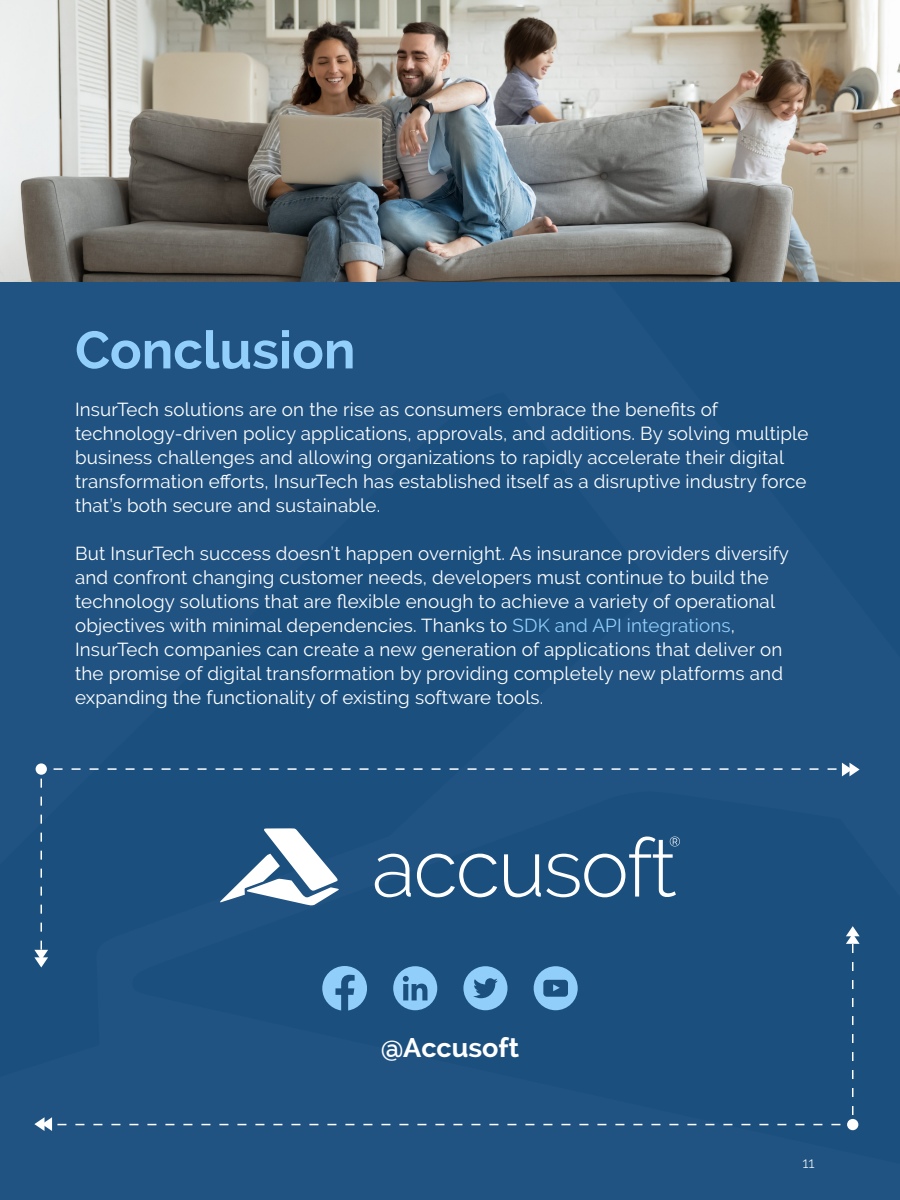
<style>
.page{position:relative;width:900px;height:1200px;background:#205382}
.page>*{position:absolute;margin:0;border:0;box-sizing:border-box;transform-origin:0 0}
.t1{font:700 52.5px "Raleway";color:#92cffa}
.t2{font:700 27px "Raleway";color:#fff}
.t3{font:18.75px/24px "Raleway";letter-spacing:.01em;color:#fff}
.t4{font:300 15px "Raleway";color:#fff}
.s1{color:#91cffa}
</style>
<div class="page">
<svg style="left:34px;top:1117px;width:32px;height:14px"></svg>
<svg style="left:846px;top:926px;width:14px;height:27px"></svg>
<div style="left:847px;top:1119px;width:11px;height:11px;background:#fff;border-radius:50%"></div>
<svg style="left:375px;top:854px;width:36px;height:43px"></svg>
<svg style="left:417px;top:854px;width:80px;height:43px"></svg>
<svg style="left:504px;top:837px;width:176px;height:60px"></svg>
<svg style="left:220px;top:828px;width:119px;height:78px"></svg>
<svg style="left:322px;top:966px;width:45px;height:44px"></svg>
<svg style="left:534px;top:966px;width:44px;height:44px"></svg>
<svg style="left:463px;top:966px;width:44px;height:44px"></svg>
<svg style="left:393px;top:966px;width:44px;height:44px"></svg>
<svg style="left:810px;top:768px;width:9px;height:2px"></svg>
<svg style="left:792px;top:768px;width:9px;height:2px"></svg>
<svg style="left:774px;top:768px;width:9px;height:2px"></svg>
<svg style="left:756px;top:768px;width:9px;height:2px"></svg>
<svg style="left:738px;top:768px;width:9px;height:2px"></svg>
<svg style="left:720px;top:768px;width:9px;height:2px"></svg>
<svg style="left:702px;top:768px;width:9px;height:2px"></svg>
<svg style="left:684px;top:768px;width:9px;height:2px"></svg>
<svg style="left:666px;top:768px;width:9px;height:2px"></svg>
<svg style="left:648px;top:768px;width:9px;height:2px"></svg>
<svg style="left:630px;top:768px;width:9px;height:2px"></svg>
<svg style="left:612px;top:768px;width:9px;height:2px"></svg>
<svg style="left:594px;top:768px;width:9px;height:2px"></svg>
<svg style="left:576px;top:768px;width:9px;height:2px"></svg>
<svg style="left:558px;top:768px;width:9px;height:2px"></svg>
<svg style="left:540px;top:768px;width:9px;height:2px"></svg>
<svg style="left:522px;top:768px;width:9px;height:2px"></svg>
<svg style="left:504px;top:768px;width:9px;height:2px"></svg>
<svg style="left:486px;top:768px;width:9px;height:2px"></svg>
<svg style="left:468px;top:768px;width:9px;height:2px"></svg>
<svg style="left:450px;top:768px;width:9px;height:2px"></svg>
<svg style="left:432px;top:768px;width:9px;height:2px"></svg>
<svg style="left:414px;top:768px;width:9px;height:2px"></svg>
<svg style="left:396px;top:768px;width:9px;height:2px"></svg>
<svg style="left:378px;top:768px;width:9px;height:2px"></svg>
<svg style="left:360px;top:768px;width:9px;height:2px"></svg>
<svg style="left:342px;top:768px;width:9px;height:2px"></svg>
<svg style="left:324px;top:768px;width:9px;height:2px"></svg>
<svg style="left:306px;top:768px;width:9px;height:2px"></svg>
<svg style="left:288px;top:768px;width:9px;height:2px"></svg>
<svg style="left:270px;top:768px;width:9px;height:2px"></svg>
<svg style="left:252px;top:768px;width:9px;height:2px"></svg>
<svg style="left:234px;top:768px;width:9px;height:2px"></svg>
<svg style="left:216px;top:768px;width:9px;height:2px"></svg>
<svg style="left:198px;top:768px;width:9px;height:2px"></svg>
<svg style="left:180px;top:768px;width:9px;height:2px"></svg>
<svg style="left:162px;top:768px;width:9px;height:2px"></svg>
<svg style="left:144px;top:768px;width:9px;height:2px"></svg>
<svg style="left:126px;top:768px;width:9px;height:2px"></svg>
<svg style="left:108px;top:768px;width:9px;height:2px"></svg>
<svg style="left:90px;top:768px;width:9px;height:2px"></svg>
<svg style="left:72px;top:768px;width:9px;height:2px"></svg>
<svg style="left:54px;top:768px;width:9px;height:2px"></svg>
<svg style="left:828px;top:763px;width:32px;height:13px"></svg>
<svg style="left:34px;top:941px;width:14px;height:27px"></svg>
<div style="left:36px;top:763px;width:11px;height:12px;background:#fff;border-radius:50%"></div>
<img style="left:0;top:0;width:900px;height:282px">
<p class="t1" style="left:75px;top:320px;width:282px">Conclusion</p>
<p class="t3" style="left:75px;top:398px;width:735px">InsurTech solutions are on the rise as consumers embrace the benefits of technology-driven policy applications, approvals, and additions. By solving multiple business challenges and allowing organizations to rapidly accelerate their digital transformation efforts, InsurTech has established itself as a disruptive industry force that’s both secure and sustainable.</p>
<p class="t3" style="left:75px;top:542px;width:716px">But InsurTech success doesn’t happen overnight. As insurance providers diversify and confront changing customer needs, developers must continue to build the technology solutions that are flexible enough to achieve a variety of operational objectives with minimal dependencies. Thanks to <span class="s1">SDK and API integrations</span>, InsurTech companies can create a new generation of applications that deliver on the promise of digital transformation by providing completely new platforms and expanding the functionality of existing software tools.</p>
<p class="t2" style="left:381px;top:1032px;width:140px">@Accusoft</p>
<p class="t4" style="left:802px;top:1154px;width:14px">11</p>
</div>
